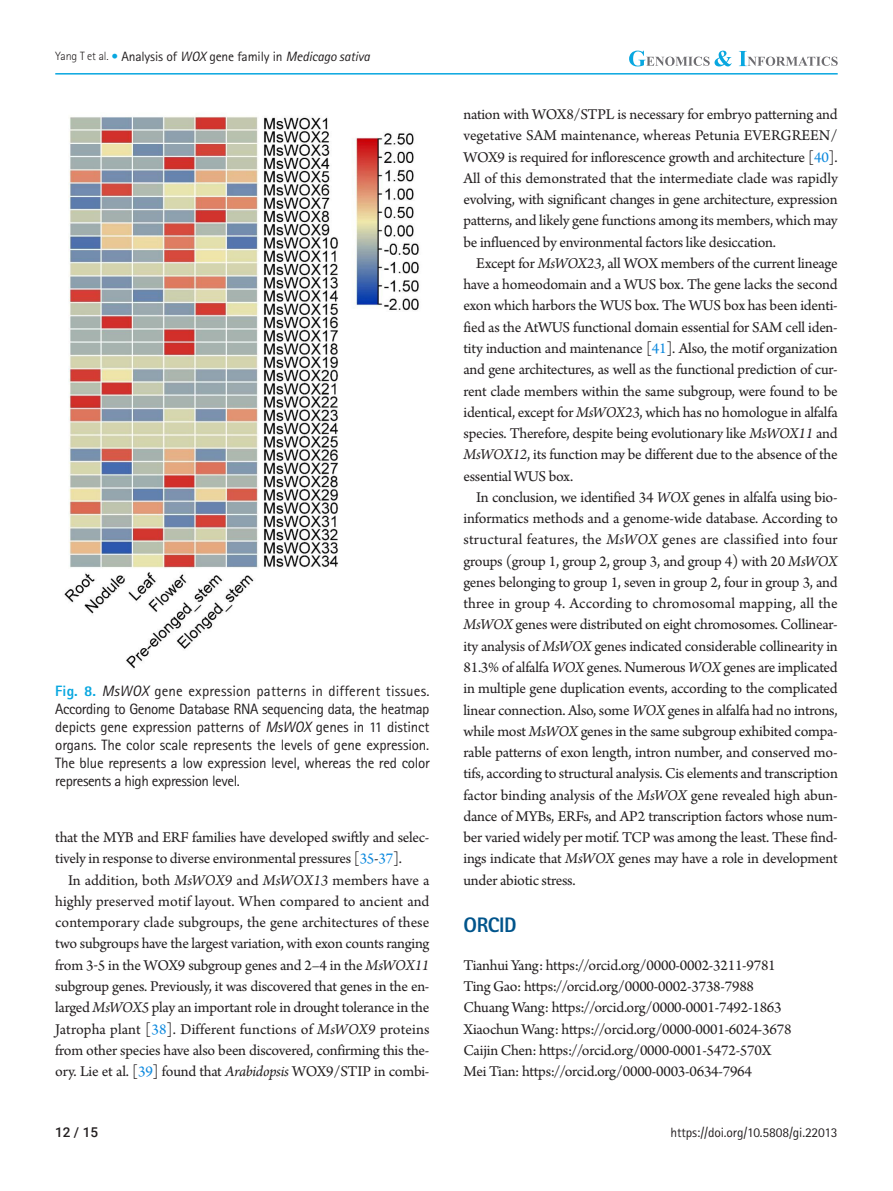
<style>
.page{position:relative;width:893px;height:1191px;background:#fff}
.page>*{position:absolute;margin:0;border:0;box-sizing:border-box;transform-origin:0 0}
.body-title{font:800 21px "Rotis Sans Serif Std";letter-spacing:-.02em;color:#00548b}
.body{font:15.75px/21.3px "Arno Pro";letter-spacing:-.015em;color:#231f20;text-align:justify}
.fig-caption{font:15px/18px "Rotis Sans Serif Std";letter-spacing:-.03em;color:#231f20;text-align:justify}
.t1{font:13.5px "Rotis Sans Serif Std";letter-spacing:-.01em;color:#231f20}
.t2{font:500 13.5px "Roboto";color:#231f20}
.s1{font-weight:300;font-size:12px}
.s2{color:#08a7e0}
.s3{font-style:italic}
.s4{font-weight:800;color:#08a7e0}
.s5{color:#0b88de}
</style>
<div class="page">
<img style="left:64px;top:115px;width:355px;height:554px">
<hr style="left:55px;top:73px;width:783px;height:2px;background:#08a7e0">
<svg style="left:629px;top:51px;width:209px;height:15px"></svg>
<p class="t1" style="left:55px;top:48px;width:316px"><span class="s1">Yang T et al.</span> <span class="s2">•</span> Analysis of <span class="s3">WOX</span> gene family in <span class="s3">Medicago sativa</span></p>
<p class="fig-caption" style="left:55px;top:682px;width:376px"><span class="s4">Fig. 8.</span> <span class="s3">MsWOX</span> gene expression patterns in different tissues.<br>According to Genome Database RNA sequencing data, the heatmap depicts gene expression patterns of <span class="s3">MsWOX</span> genes in 11 distinct organs. The color scale represents the levels of gene expression.<br>The blue represents a low expression level, whereas the red color represents a high expression level.</p>
<p class="body" style="left:55px;top:827px;width:376px">that the MYB and ERF families have developed swiftly and selec&shy;tively in response to diverse environmental pressures [<span class="s5">35</span>-<span class="s5">37</span>].</p>
<p class="body" style="left:55px;top:870px;width:376px;text-indent:13px">In addition, both <span class="s3">MsWOX9</span> and <span class="s3">MsWOX13</span> members have a highly preserved motif layout. When compared to ancient and contemporary clade subgroups, the gene architectures of these two subgroups have the largest variation, with exon counts ranging from 3‒5 in the WOX9 subgroup genes and 2–4 in the <span class="s3">MsWOX11 </span>subgroup genes. Previously, it was discovered that genes in the en&shy;larged <span class="s3">MsWOX5</span> play an important role in drought tolerance in the Jatropha plant [<span class="s5">38</span>]. Different functions of <span class="s3">MsWOX9</span> proteins from other species have also been discovered, confirming this the&shy;ory. Lie et al. [<span class="s5">39</span>] found that <span class="s3">Arabidopsis</span> WOX9/STIP in combi-</p>
<p class="body" style="left:463px;top:104px;width:376px">nation with WOX8/STPL is necessary for embryo patterning and vegetative SAM maintenance, whereas Petunia EVERGREEN/ WOX9 is required for inflorescence growth and architecture [<span class="s5">40</span>].<br>All of this demonstrated that the intermediate clade was rapidly evolving, with significant changes in gene architecture, expression patterns, and likely gene functions among its members, which may be influenced by environmental factors like desiccation.</p>
<p class="body" style="left:463px;top:253px;width:376px;text-indent:13px">Except for <span class="s3">MsWOX23</span>, all WOX members of the current lineage have a homeodomain and a WUS box. The gene lacks the second exon which harbors the WUS box. The WUS box has been identi&shy;fied as the AtWUS functional domain essential for SAM cell iden&shy;tity induction and maintenance [<span class="s5">41</span>]. Also, the motif organization and gene architectures, as well as the functional prediction of cur&shy;rent clade members within the same subgroup, were found to be identical, except for <span class="s3">MsWOX23</span>, which has no homologue in alfalfa species. Therefore, despite being evolutionary like <span class="s3">MsWOX11</span> and <span class="s3">MsWOX12</span>, its function may be different due to the absence of the essential WUS box.</p>
<p class="body" style="left:463px;top:487px;width:376px;text-indent:13px">In conclusion, we identified 34 <span class="s3">WOX</span> genes in alfalfa using bio&shy;informatics methods and a genome-wide database. According to structural features, the <span class="s3">MsWOX</span> genes are classified into four groups (group 1, group 2, group 3, and group 4) with 20 <span class="s3">MsWOX </span>genes belonging to group 1, seven in group 2, four in group 3, and three in group 4. According to chromosomal mapping, all the <span class="s3">MsWOX</span> genes were distributed on eight chromosomes. Collinear&shy;ity analysis of <span class="s3">MsWOX</span> genes indicated considerable collinearity in 81.3% of alfalfa <span class="s3">WOX</span> genes. Numerous <span class="s3">WOX</span> genes are implicated in multiple gene duplication events, according to the complicated linear connection. Also, some <span class="s3">WOX</span> genes in alfalfa had no introns, while most <span class="s3">MsWOX</span> genes in the same subgroup exhibited compa&shy;rable patterns of exon length, intron number, and conserved mo&shy;tifs, according to structural analysis. Cis elements and transcription factor binding analysis of the <span class="s3">MsWOX</span> gene revealed high abun&shy;dance of MYBs, ERFs, and AP2 transcription factors whose num&shy;ber varied widely per motif. TCP was among the least. These find&shy;ings indicate that <span class="s3">MsWOX</span> genes may have a role in development under abiotic stress.</p>
<p class="body-title" style="left:463px;top:911px;width:55px">ORCID</p>
<p class="body" style="left:463px;top:955px;width:314px">Tianhui Yang: https://orcid.org/0000-0002-3211-9781</p>
<p class="body" style="left:463px;top:976px;width:292px">Ting Gao: https://orcid.org/0000-0002-3738-7988</p>
<p class="body" style="left:463px;top:997px;width:320px">Chuang Wang: https://orcid.org/0000-0001-7492-1863</p>
<p class="body" style="left:463px;top:1019px;width:329px">Xiaochun Wang: https://orcid.org/0000-0001-6024-3678</p>
<p class="body" style="left:463px;top:1040px;width:309px">Caijin Chen: https://orcid.org/0000-0001-5472-570X</p>
<p class="body" style="left:463px;top:1061px;width:290px">Mei Tian: https://orcid.org/0000-0003-0634-7964</p>
<p class="t2" style="left:55px;top:1123px;width:44px">12 / 15</p>
<p class="t1" style="left:670px;top:1124px;width:169px">https://doi.org/10.5808/gi.22013</p>
</div>
